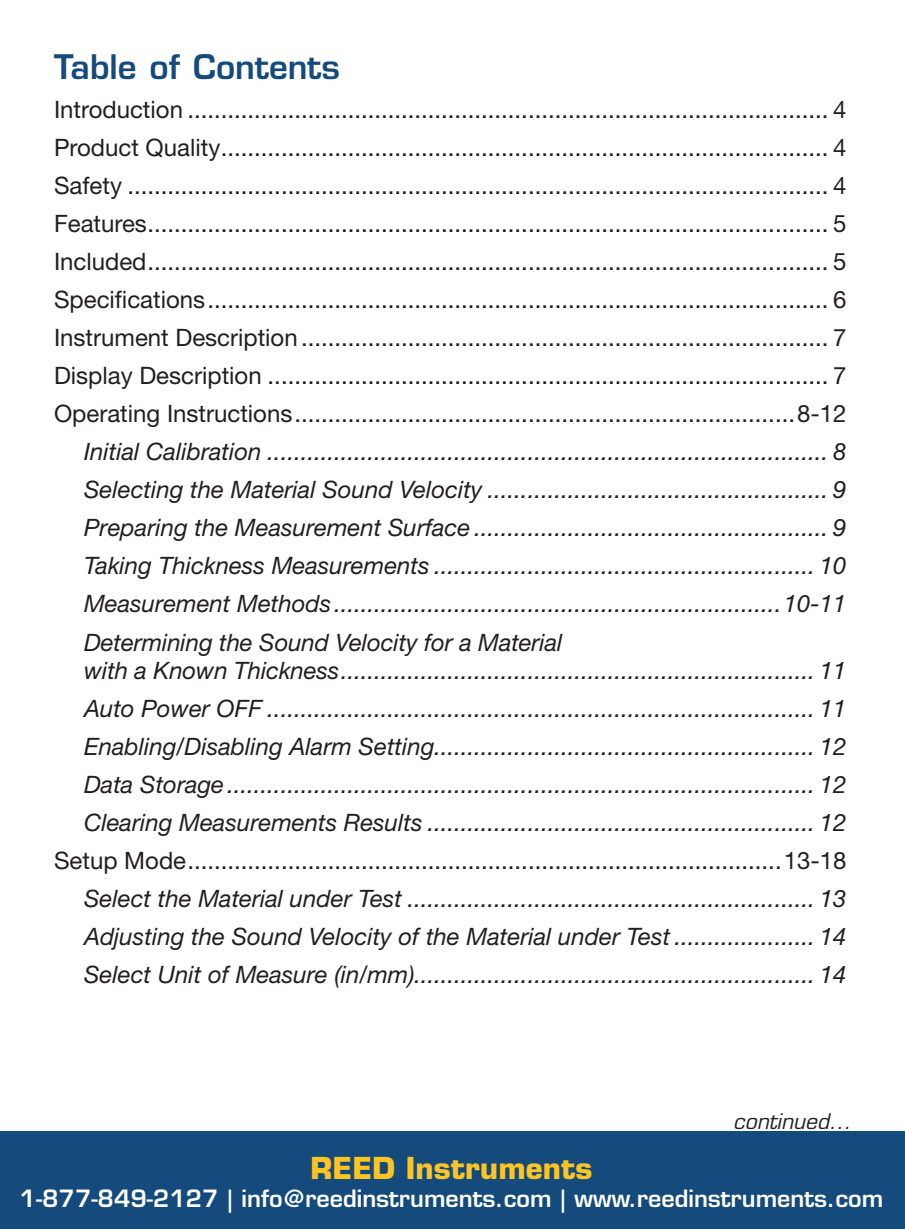
<style>
.page{position:relative;width:905px;height:1229px;background:#fff}
.page>*{position:absolute;margin:0;border:0;box-sizing:border-box;transform-origin:0 0}
.t1{font:600 33px "Eurostile LT Std";color:#144a7c}
.t2{font:700 29.4px "Eurostile LT Std";color:#fec422}
.t3{font:italic 24px/38.1px "Helvetica Neue LT Std";color:#231f20;text-align:justify}
.t4{font:24px/38.1px "Helvetica Neue LT Std";color:#231f20;text-align:justify}
.t5{font:600 23.4px "Eurostile LT Std";color:#fff}
.t6{font:italic 21px "Eurostile LT Std";color:#231f20}
</style>
<div class="page">
<div style="left:0;top:1131px;width:904px;height:97px;background:#144a7c"></div>
<h1 class="t1" style="left:54px;top:46px;width:287px">Table of Contents</h1>
<p class="t4" style="left:54px;top:90px;width:794px">Introduction ................................................................................................ 4<br>Product Quality........................................................................................... 4<br>Safety ......................................................................................................... 4<br>Features...................................................................................................... 5<br>Included...................................................................................................... 5<br>Specifications............................................................................................. 6<br>Instrument Description............................................................................... 7<br>Display Description .................................................................................... 7<br>Operating Instructions...........................................................................8-12</p>
<p class="t3" style="left:84px;top:432px;width:764px">Initial Calibration .................................................................................... 8<br>Selecting the Material Sound Velocity ................................................... 9<br>Preparing the Measurement Surface ..................................................... 9<br>Taking Thickness Measurements ......................................................... 10<br>Measurement Methods ...................................................................10-11<br>Determining the Sound Velocity for a Material</p>
<p class="t3" style="left:84px;top:651px;width:764px">with a Known Thickness....................................................................... 11<br>Auto Power OFF .................................................................................. 11<br>Enabling/Disabling Alarm Setting......................................................... 12<br>Data Storage ........................................................................................ 12<br>Clearing Measurements Results .......................................................... 12</p>
<p class="t4" style="left:54px;top:841px;width:793px">Setup Mode.........................................................................................13-18</p>
<p class="t3" style="left:84px;top:879px;width:764px">Select the Material under Test ............................................................. 13<br>Adjusting the Sound Velocity of the Material under Test ..................... 14<br>Select Unit of Measure (in/mm)............................................................ 14</p>
<p class="t6" style="left:733px;top:1108px;width:119px">continued...</p>
<p class="t2" style="left:310px;top:1149px;width:283px">REED Instruments</p>
<p class="t5" style="left:20px;top:1183px;width:865px">1-877-849-2127 | info@reedinstruments.com | www.reedinstruments.com</p>
</div>
